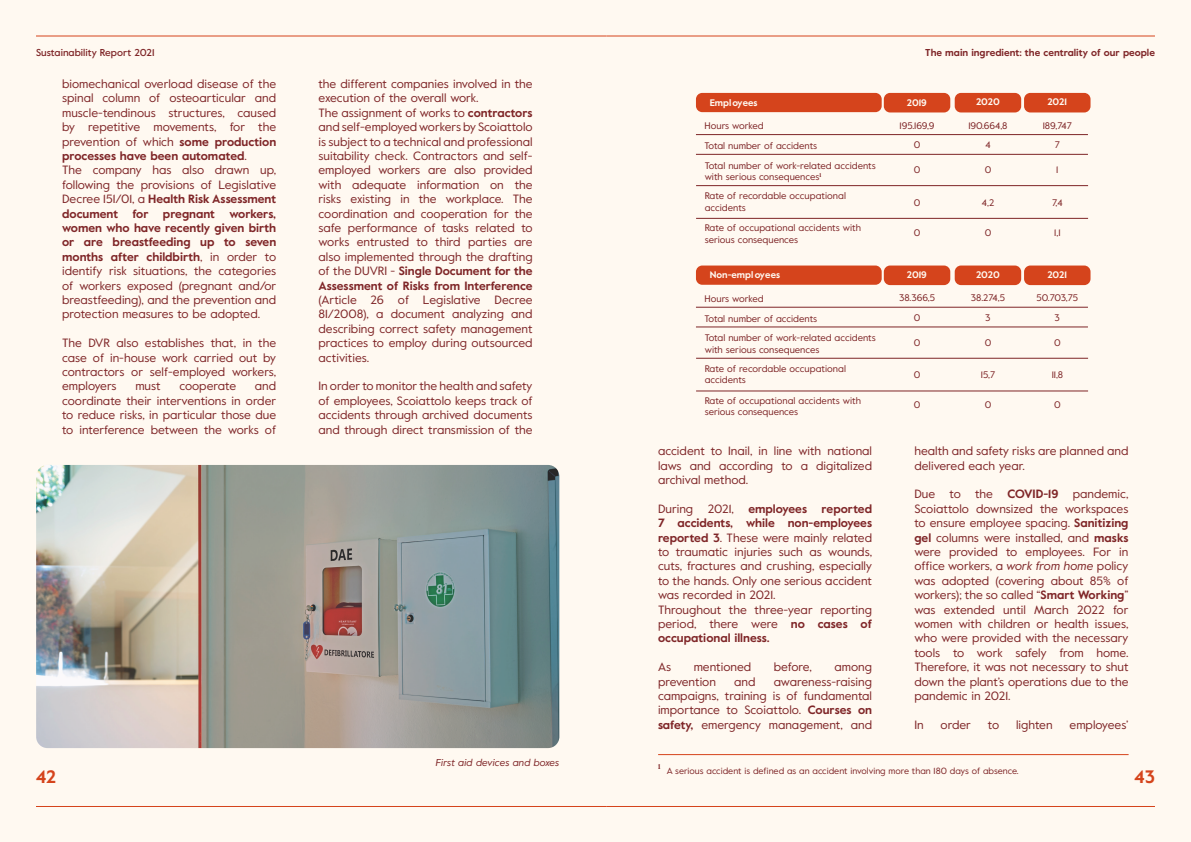
<style>
.page{position:relative;width:1191px;height:842px;background:#fff}
.page>*{position:absolute;margin:0;border:0;box-sizing:border-box;transform-origin:0 0}
.t1{font:700 18px "Value";color:#d5441c}
.t2{font:12px/14.4px "Value";color:#7f2628;text-align:justify}
.t3{font:700 10px "Value";color:#7f2628}
.t4{font:500 10px "Value";color:#7f2628}
.t5{font:italic 10px "Value";color:#7f2628}
.t6{font:9.5px/11.5px "Value";color:#7e2527}
.t7{font:700 9.5px "Value";color:#fffaf2}
.t8{font:9px "Value";color:#7f2628}
.t9{font:7px "Value Serif";color:#7f2628}
.s1{font-weight:700}
.s2{font-style:italic}
</style>
<div class="page">
<div style="left:584px;top:0;width:607px;height:842px;background:#fff9f1"></div>
<hr style="left:584px;top:36px;width:571px;height:1px;background:#d5441c">
<hr style="left:584px;top:806px;width:571px;height:1px;background:#d5441c">
<div style="left:0;top:0;width:607px;height:842px;background:#fff9f1"></div>
<img style="left:36px;top:465px;width:523px;height:283px">
<hr style="left:658px;top:754px;width:470px;height:1px;background:#d5441c">
<hr style="left:36px;top:36px;width:571px;height:1px;background:#d5441c">
<hr style="left:36px;top:806px;width:571px;height:1px;background:#d5441c">
<hr style="left:696px;top:154px;width:392px;height:1px;background:#7e2527">
<hr style="left:696px;top:185px;width:392px;height:1px;background:#7e2527">
<hr style="left:696px;top:218px;width:392px;height:1px;background:#7e2527">
<div style="left:883px;top:93px;width:67px;height:19px;background:#d5441c;border-radius:6px"></div>
<div style="left:954px;top:93px;width:67px;height:19px;background:#d5441c;border-radius:6px"></div>
<div style="left:696px;top:93px;width:185px;height:19px;background:#d5441c;border-radius:6px"></div>
<hr style="left:696px;top:134px;width:392px;height:1px;background:#7e2527">
<div style="left:1024px;top:93px;width:66px;height:19px;background:#d5441c;border-radius:6px"></div>
<hr style="left:696px;top:327px;width:392px;height:1px;background:#7e2527">
<hr style="left:696px;top:358px;width:392px;height:1px;background:#7e2527">
<hr style="left:696px;top:391px;width:392px;height:1px;background:#7e2527">
<div style="left:883px;top:266px;width:67px;height:19px;background:#d5441c;border-radius:6px"></div>
<div style="left:954px;top:266px;width:67px;height:19px;background:#d5441c;border-radius:6px"></div>
<div style="left:696px;top:266px;width:185px;height:19px;background:#d5441c;border-radius:6px"></div>
<hr style="left:696px;top:307px;width:392px;height:1px;background:#7e2527">
<div style="left:1024px;top:266px;width:66px;height:19px;background:#d5441c;border-radius:6px"></div>
<p class="t4" style="left:36px;top:46px;width:120px">Sustainability Report 2021</p>
<p class="t3" style="left:925px;top:46px;width:231px">The main ingredient: the centrality of our people</p>
<p class="t2" style="left:62px;top:76px;width:216px">biomechanical overload disease of the spinal column of osteoarticular and muscle-tendinous structures, caused by repetitive movements, for the prevention of which <span class="s1">some production processes have been automated</span>.</p>
<p class="t2" style="left:62px;top:163px;width:216px">The company has also drawn up, following the provisions of Legislative Decree 151/01, a <span class="s1">Health Risk Assessment document for pregnant workers, women who have recently given birth or are breastfeeding up to seven months after childbirth</span>, in order to identify risk situations, the categories of workers exposed (pregnant and/or breastfeeding), and the prevention and protection measures to be adopted.</p>
<p class="t2" style="left:62px;top:335px;width:216px">The DVR also establishes that, in the case of in-house work carried out by contractors or self-employed workers, employers</p>
<p class="t2" style="left:62px;top:379px;width:216px;text-indent:193px">and coordinate their interventions in order to reduce risks, in particular those due to interference between the works of</p>
<p class="t2" style="left:135px;top:379px;width:27px">must</p>
<p class="t2" style="left:179px;top:379px;width:58px">cooperate</p>
<p class="t2" style="left:318px;top:76px;width:216px">the different companies involved in the execution of the overall work.</p>
<p class="t2" style="left:318px;top:105px;width:216px">The assignment of works to <span class="s1">contractors </span>and self-employed workers by Scoiattolo is subject to a technical and professional suitability check. Contractors and self&shy;employed workers are also provided with adequate information on the risks existing in the workplace. The coordination and cooperation for the safe performance of tasks related to works entrusted to third parties are also implemented through the drafting of the DUVRI - <span class="s1">Single Document for the Assessment of Risks from Interference </span>(Article 26 of Legislative Decree 81/2008), a document analyzing and describing correct safety management practices to employ during outsourced activities.</p>
<p class="t2" style="left:318px;top:379px;width:216px">In order to monitor the health and safety of employees, Scoiattolo keeps track of accidents through archived documents and through direct transmission of the</p>
<h1 class="t1" style="left:36px;top:765px;width:22px">42</h1>
<p class="t5" style="left:436px;top:756px;width:125px">First aid devices and boxes</p>
<p class="t7" style="left:710px;top:96px;width:49px">Employees</p>
<p class="t6" style="left:704px;top:120px;width:61px">Hours worked</p>
<p class="t7" style="left:906px;top:96px;width:22px">2019</p>
<p class="t7" style="left:976px;top:95px;width:25px">2020</p>
<p class="t6" style="left:899px;top:119px;width:37px">195.169,9</p>
<p class="t6" style="left:968px;top:119px;width:41px">190.664,8</p>
<p class="t7" style="left:1047px;top:95px;width:21px">2021</p>
<p class="t6" style="left:1042px;top:119px;width:31px">189,747</p>
<p class="t6" style="left:704px;top:140px;width:114px">Total number of accidents</p>
<p class="t6" style="left:913px;top:139px;width:8px">0</p>
<p class="t6" style="left:985px;top:139px;width:7px">4</p>
<p class="t6" style="left:1054px;top:139px;width:7px">7</p>
<p class="t6" style="left:914px;top:164px;width:8px">0</p>
<p class="t6" style="left:984px;top:164px;width:8px">0</p>
<p class="t6" style="left:704px;top:159px;width:173px">Total number of work-related accidents with serious consequences<sup>1</sup></p>
<p class="t6" style="left:1056px;top:164px;width:4px">1</p>
<p class="t6" style="left:914px;top:197px;width:8px">0</p>
<p class="t6" style="left:981px;top:197px;width:14px">4,2</p>
<p class="t6" style="left:1052px;top:197px;width:12px">7,4</p>
<p class="t6" style="left:914px;top:226px;width:8px">0</p>
<p class="t6" style="left:984px;top:226px;width:8px">0</p>
<p class="t6" style="left:1054px;top:226px;width:8px">1,1</p>
<p class="t6" style="left:704px;top:190px;width:143px">Rate of recordable occupational accidents</p>
<p class="t6" style="left:704px;top:222px;width:158px">Rate of occupational accidents with serious consequences</p>
<p class="t7" style="left:710px;top:268px;width:72px">Non-empl oyees</p>
<p class="t6" style="left:704px;top:293px;width:61px">Hours worked</p>
<p class="t7" style="left:906px;top:268px;width:22px">2019</p>
<p class="t7" style="left:976px;top:268px;width:25px">2020</p>
<p class="t6" style="left:899px;top:292px;width:37px">38.366,5</p>
<p class="t6" style="left:971px;top:292px;width:36px">38.274,5</p>
<p class="t7" style="left:1047px;top:268px;width:21px">2021</p>
<p class="t6" style="left:1036px;top:292px;width:43px">50.703,75</p>
<p class="t6" style="left:704px;top:312px;width:114px">Total number of accidents</p>
<p class="t6" style="left:913px;top:312px;width:8px">0</p>
<p class="t6" style="left:985px;top:312px;width:7px">3</p>
<p class="t6" style="left:1054px;top:312px;width:7px">3</p>
<p class="t6" style="left:914px;top:337px;width:8px">0</p>
<p class="t6" style="left:984px;top:337px;width:8px">0</p>
<p class="t6" style="left:704px;top:332px;width:173px">Total number of work-related accidents with serious consequences</p>
<p class="t6" style="left:1054px;top:337px;width:8px">0</p>
<p class="t6" style="left:704px;top:363px;width:143px">Rate of recordable occupational accidents</p>
<p class="t6" style="left:704px;top:395px;width:158px">Rate of occupational accidents with serious consequences</p>
<p class="t6" style="left:914px;top:369px;width:8px">0</p>
<p class="t6" style="left:981px;top:369px;width:16px">15,7</p>
<p class="t6" style="left:1051px;top:369px;width:13px">11,8</p>
<p class="t6" style="left:914px;top:399px;width:8px">0</p>
<p class="t6" style="left:984px;top:399px;width:8px">0</p>
<p class="t6" style="left:1054px;top:399px;width:8px">0</p>
<p class="t2" style="left:658px;top:443px;width:216px">accident to Inail, in line with national laws and according to a digitalized archival method.</p>
<p class="t2" style="left:658px;top:501px;width:216px">During 2021, <span class="s1">employees reported 7 accidents, while non-employees reported 3</span>. These were mainly related to traumatic injuries such as wounds, cuts, fractures and crushing, especially to the hands. Only one serious accident was recorded in 2021.</p>
<p class="t2" style="left:658px;top:602px;width:216px">Throughout the three-year reporting period, there were <span class="s1">no cases of occupational illness.</span></p>
<p class="t2" style="left:658px;top:659px;width:15px">As</p>
<p class="t2" style="left:693px;top:659px;width:59px">mentioned</p>
<p class="t2" style="left:774px;top:659px;width:40px">before,</p>
<p class="t2" style="left:834px;top:659px;width:39px">among</p>
<p class="t2" style="left:658px;top:674px;width:59px">prevention</p>
<p class="t2" style="left:734px;top:674px;width:23px">and</p>
<p class="t2" style="left:658px;top:674px;width:216px;text-indent:116px">awareness-raising campaigns, training is of fundamental importance to Scoiattolo. <span class="s1">Courses on safety,</span> emergency management, and</p>
<p class="t2" style="left:914px;top:443px;width:216px">health and safety risks are planned and delivered each year.</p>
<p class="t2" style="left:914px;top:487px;width:216px">Due to the <span class="s1">COVID-19</span> pandemic, Scoiattolo downsized the workspaces to ensure employee spacing. <span class="s1">Sanitizing gel</span> columns were installed, and <span class="s1">masks </span>were provided to employees. For in office workers, a <span class="s2">work from home</span> policy was adopted (covering about 85% of workers); the so called “<span class="s1">Smart Working</span>” was extended until March 2022 for women with children or health issues, who were provided with the necessary tools to work safely from home.<br>Therefore, it was not necessary to shut down the plant’s operations due to the pandemic in 2021.</p>
<p class="t2" style="left:914px;top:717px;width:11px">In</p>
<p class="t2" style="left:940px;top:717px;width:32px">order</p>
<p class="t2" style="left:988px;top:717px;width:13px">to</p>
<p class="t2" style="left:1016px;top:717px;width:38px">lighten</p>
<p class="t2" style="left:1069px;top:717px;width:60px">employees’</p>
<p class="t9" style="left:658px;top:763px;width:4px">1</p>
<p class="t8" style="left:667px;top:765px;width:353px">A serious accident is defined as an accident involving more than 180 days of absence.</p>
<h1 class="t1" style="left:1134px;top:765px;width:22px">43</h1>
</div>
